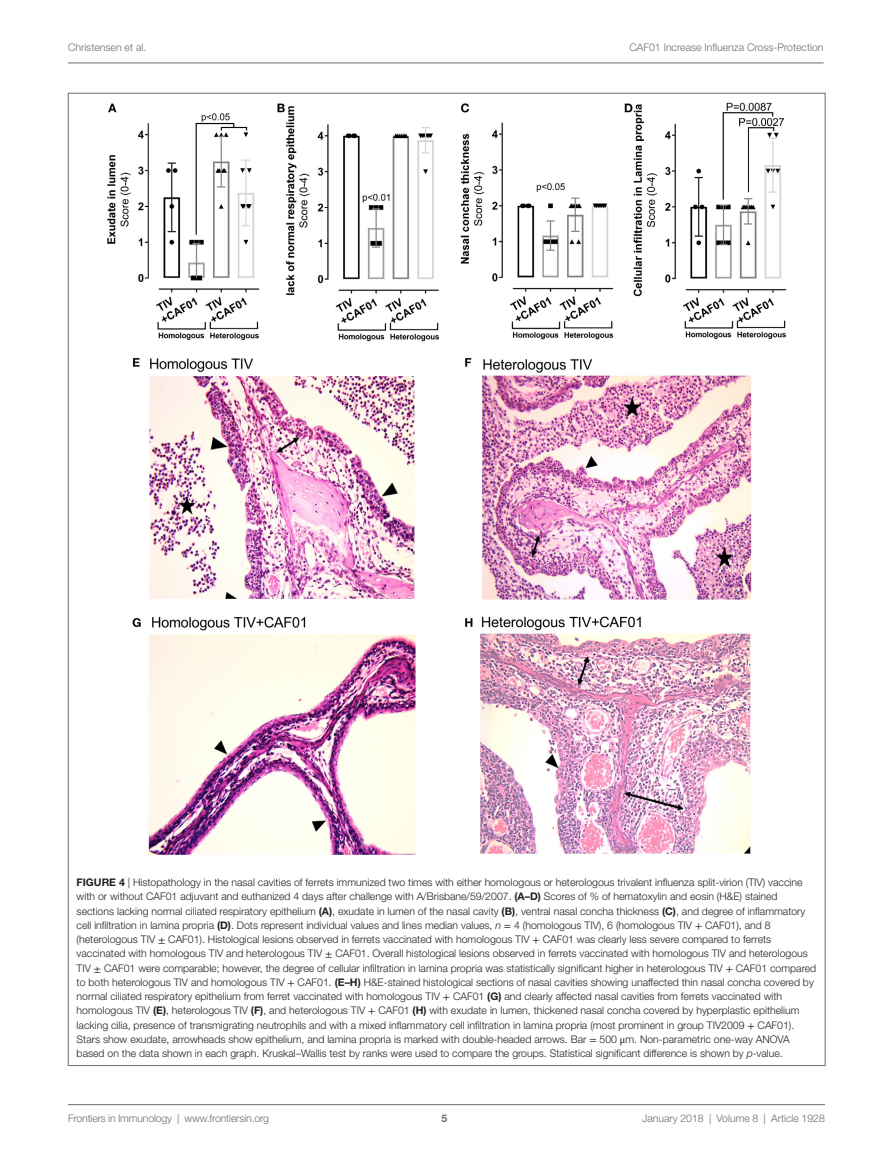
<style>
.page{position:relative;width:893px;height:1170px;background:#fff}
.page>*{position:absolute;margin:0;border:0;box-sizing:border-box;transform-origin:0 0}
.t1{font:300 10.5px/14.2px "Helvetica Neue LT Std";color:#231f20}
.t2{font:300 10.5px "Helvetica Neue LT Std";color:#6c6d70}
.t3{font:700 10.5px "Helvetica Neue LT Std";color:#6c6d70}
.s1{font-weight:700}
.s2{font-style:italic}
.s3{font-family:"STIX General";font-weight:400}
</style>
<div class="page">
<img style="left:107px;top:102px;width:680px;height:753px">
<hr style="left:68px;top:1104px;width:757px;height:1px;background:#6c6d70">
<hr style="left:68px;top:63px;width:755px;height:1px;background:#6c6d70">
<p class="t2" style="left:68px;top:41px;width:80px">Christensen et al.</p>
<p class="t2" style="left:629px;top:41px;width:196px">CAF01 Increase Influenza Cross-Protection</p>
<p class="t1" style="left:77px;top:874px;width:741px"><span class="s1">FIGURE 4</span> | Histopathology in the nasal cavities of ferrets immunized two times with either homologous or heterologous trivalent influenza split-virion (TIV) vaccine with or without CAF01 adjuvant and euthanized 4 days after challenge with A/Brisbane/59/2007. <span class="s1">(A–D)</span> Scores of % of hematoxylin and eosin (H&amp;E) stained sections lacking normal ciliated respiratory epithelium <span class="s1">(A)</span>, exudate in lumen of the nasal cavity <span class="s1">(B)</span>, ventral nasal concha thickness <span class="s1">(C)</span>, and degree of inflammatory cell infiltration in lamina propria <span class="s1">(D)</span>. Dots represent individual values and lines median values, <span class="s2">n</span> <span class="s3">=</span> 4 (homologous TIV), 6 (homologous TIV <span class="s3">+</span> CAF01), and 8 (heterologous TIV <span class="s3">±</span> CAF01). Histological lesions observed in ferrets vaccinated with homologous TIV <span class="s3">+</span> CAF01 was clearly less severe compared to ferrets vaccinated with homologous TIV and heterologous TIV <span class="s3">±</span> CAF01. Overall histological lesions observed in ferrets vaccinated with homologous TIV and heterologous TIV <span class="s3">±</span> CAF01 were comparable; however, the degree of cellular infiltration in lamina propria was statistically significant higher in heterologous TIV <span class="s3">+</span> CAF01 compared to both heterologous TIV and homologous TIV <span class="s3">+</span> CAF01. <span class="s1">(E–H)</span> H&amp;E-stained histological sections of nasal cavities showing unaffected thin nasal concha covered by normal ciliated respiratory epithelium from ferret vaccinated with homologous TIV <span class="s3">+</span> CAF01 <span class="s1">(G)</span> and clearly affected nasal cavities from ferrets vaccinated with homologous TIV <span class="s1">(E)</span>, heterologous TIV <span class="s1">(F)</span>, and heterologous TIV <span class="s3">+</span> CAF01 <span class="s1">(H)</span> with exudate in lumen, thickened nasal concha covered by hyperplastic epithelium lacking cilia, presence of transmigrating neutrophils and with a mixed inflammatory cell infiltration in lamina propria (most prominent in group TIV2009 <span class="s3">+</span> CAF01).<br>Stars show exudate, arrowheads show epithelium, and lamina propria is marked with double-headed arrows. Bar <span class="s3">=</span> 500 <span class="s3">μ</span>m. Non-parametric one-way ANOVA based on the data shown in each graph. Kruskal–Wallis test by ranks were used to compare the groups. Statistical significant difference is shown by <span class="s2">p</span>-value.</p>
<p class="t2" style="left:68px;top:1111px;width:203px">Frontiers in Immunology | www.frontiersin.org</p>
<p class="t2" style="left:642px;top:1111px;width:184px">January 2018 | Volume 8 | Article 1928</p>
<p class="t3" style="left:441px;top:1111px;width:7px">5</p>
</div>
